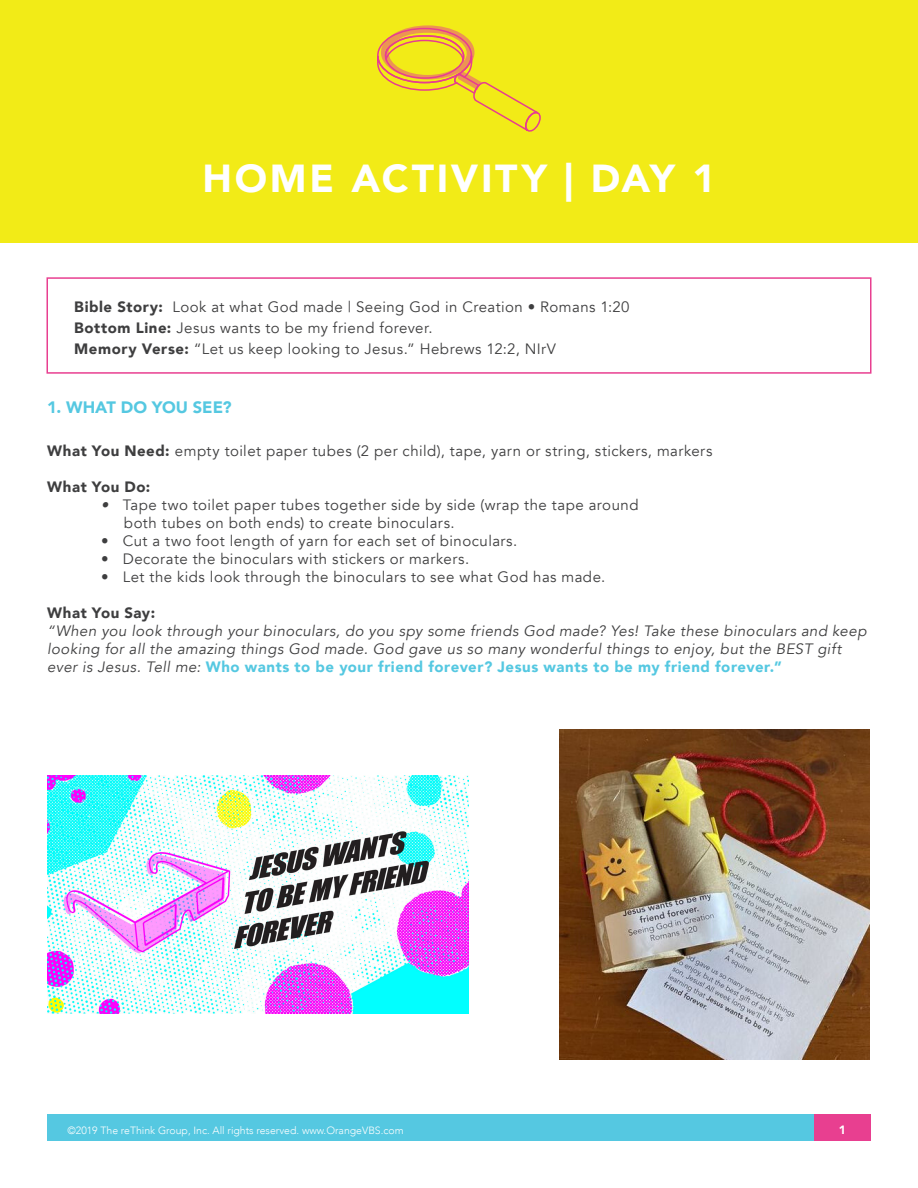
<style>
.page{position:relative;width:918px;height:1188px;background:#fff}
.page>*{position:absolute;margin:0;border:0;box-sizing:border-box;transform-origin:0 0}
.t1{font:900 39px "Avenir";letter-spacing:.07em;color:#fff}
.t2{font:900 16.5px "Avenir";color:#55c8e1}
.t3{font:15px "Avenir";letter-spacing:.03em;color:#3e3e3f}
.t4{font:italic 15px/18px "Avenir";letter-spacing:.03em;color:#3e3e3f}
.t5{font:900 15px "Avenir";letter-spacing:.035em;color:#3e3e3f}
.t6{font:900 12px "Avenir";color:#fff}
.t7{font:300 10.5px "Avenir";color:#fff}
.s1{font-weight:900}
.s2{font-style:italic}
.s3{font-weight:900;font-style:normal;color:#55c8e1}
</style>
<div class="page">
<div style="left:47px;top:1114px;width:823px;height:28px;background:#55c8e1"></div>
<div style="left:814px;top:1114px;width:57px;height:28px;background:#e83f90"></div>
<div style="left:0;top:0;width:918px;height:243px;background:#f2eb17"></div>
<svg style="left:377px;top:25px;width:164px;height:107px"></svg>
<div style="left:46px;top:277px;width:826px;height:97px;border:2px solid #e83f90"></div>
<img style="left:48px;top:776px;width:421px;height:237px">
<img style="left:560px;top:729px;width:310px;height:331px">
<h1 class="t1" style="left:202px;top:145px;width:515px">HOME ACTIVITY | DAY 1</h1>
<p class="t3" style="left:74px;top:298px;width:557px"><span class="s1">Bible Story:</span> Look at what God made | Seeing God in Creation • Romans 1:20</p>
<p class="t3" style="left:74px;top:319px;width:360px"><span class="s1">Bottom Line:</span> Jesus wants to be my friend forever.</p>
<p class="t3" style="left:74px;top:340px;width:483px"><span class="s1">Memory Verse:</span> “Let us keep looking to Jesus.” Hebrews 12:2, NIrV</p>
<p class="t2" style="left:47px;top:393px;width:186px">1. WHAT DO YOU SEE?</p>
<p class="t3" style="left:47px;top:441px;width:667px"><span class="s1">What You Need:</span> empty toilet paper tubes (2 per child), tape, yarn or string, stickers, markers</p>
<p class="t5" style="left:47px;top:473px;width:105px">What You Do:</p>
<p class="t3" style="left:101px;top:495px;width:539px"><span class="s2">•</span> Tape two toilet paper tubes together side by side (wrap the tape around</p>
<p class="t3" style="left:124px;top:513px;width:332px">both tubes on both ends) to create binoculars.</p>
<p class="t3" style="left:101px;top:531px;width:418px">• Cut a two foot length of yarn for each set of binoculars.</p>
<p class="t3" style="left:101px;top:549px;width:369px">• Decorate the binoculars with stickers or markers.</p>
<p class="t3" style="left:101px;top:567px;width:506px">• Let the kids look through the binoculars to see what God has made.</p>
<p class="t5" style="left:47px;top:599px;width:109px">What You Say:</p>
<p class="t4" style="left:47px;top:622px;width:821px">“When you look through your binoculars, do you spy some friends God made? Yes! Take these binoculars and keep looking for all the amazing things God made. God gave us so many wonderful things to enjoy, but the BEST gift ever is Jesus. Tell me: <span class="s3">Who wants to be your friend forever? Jesus wants to be my friend forever.”</span></p>
<p class="t7" style="left:68px;top:1124px;width:338px">©2019 The reThink Group, Inc. All rights reserved. www.OrangeVBS.com</p>
<p class="t6" style="left:839px;top:1120px;width:9px">1</p>
</div>
